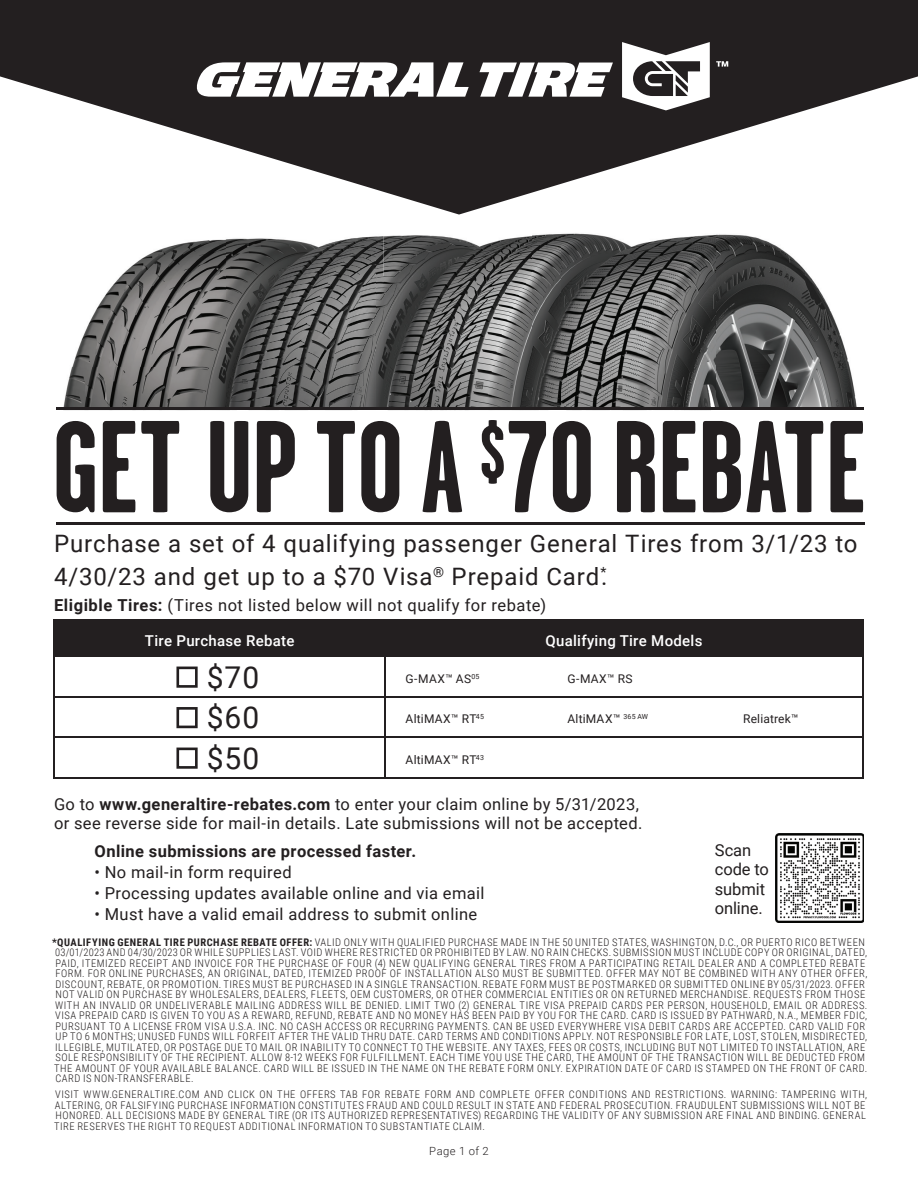
<style>
.page{position:relative;width:918px;height:1188px;background:#fff}
.page>*{position:absolute;margin:0;border:0;box-sizing:border-box;transform-origin:0 0}
.t1{font:700 130.5px "Garage Gothic";letter-spacing:-.005em;color:#231f20}
.t2{font:30px "Roboto";color:#231f20}
.t3{font:24px/33px "Roboto";letter-spacing:.035em;color:#231f20}
.t4{font:16.5px/19.8px "Roboto";letter-spacing:.02em;color:#231f20}
.t5{font:700 16.5px "Roboto";letter-spacing:.025em;color:#231f20}
.t6{font:16.5px/19.5px "Roboto";letter-spacing:-.005em;color:#231f20}
.t7{font:500 15px "Roboto";letter-spacing:.02em;color:#fff}
.t8{font:12px "Roboto";letter-spacing:.02em;color:#231f20}
.t9{font:300 11.25px "Roboto";letter-spacing:.04em;color:#231f20}
.t10{font:300 10.5px/10.5px "Roboto Condensed";letter-spacing:.05em;color:#231f20}
.s1{font-weight:700}
</style>
<div class="page">
<div style="left:55px;top:621px;width:807px;height:35px;background:#231f20"></div>
<hr style="left:53px;top:620px;width:332px;height:1px;background:#231f20">
<hr style="left:53px;top:621px;width:2px;height:35px;background:#231f20">
<hr style="left:385px;top:620px;width:158px;height:1px;background:#231f20">
<hr style="left:385px;top:621px;width:1px;height:35px;background:#231f20">
<hr style="left:543px;top:620px;width:187px;height:1px;background:#231f20">
<hr style="left:730px;top:620px;width:133px;height:1px;background:#231f20">
<hr style="left:53px;top:656px;width:332px;height:1px;background:#231f20">
<hr style="left:53px;top:657px;width:2px;height:39px;background:#231f20">
<hr style="left:385px;top:656px;width:158px;height:1px;background:#231f20">
<hr style="left:385px;top:657px;width:1px;height:39px;background:#231f20">
<hr style="left:543px;top:656px;width:187px;height:1px;background:#231f20">
<hr style="left:730px;top:656px;width:133px;height:1px;background:#231f20">
<hr style="left:53px;top:696px;width:332px;height:2px;background:#231f20">
<hr style="left:53px;top:698px;width:2px;height:38px;background:#231f20">
<hr style="left:385px;top:696px;width:158px;height:2px;background:#231f20">
<hr style="left:385px;top:698px;width:1px;height:38px;background:#231f20">
<hr style="left:543px;top:696px;width:187px;height:2px;background:#231f20">
<hr style="left:730px;top:696px;width:133px;height:2px;background:#231f20">
<hr style="left:53px;top:736px;width:332px;height:2px;background:#231f20">
<hr style="left:53px;top:738px;width:2px;height:39px;background:#231f20">
<hr style="left:385px;top:736px;width:158px;height:2px;background:#231f20">
<hr style="left:385px;top:738px;width:1px;height:39px;background:#231f20">
<hr style="left:543px;top:736px;width:187px;height:2px;background:#231f20">
<hr style="left:730px;top:736px;width:133px;height:2px;background:#231f20">
<hr style="left:53px;top:777px;width:332px;height:1px;background:#231f20">
<hr style="left:385px;top:777px;width:158px;height:1px;background:#231f20">
<hr style="left:543px;top:777px;width:187px;height:1px;background:#231f20">
<hr style="left:730px;top:777px;width:133px;height:1px;background:#231f20">
<hr style="left:862px;top:621px;width:1px;height:35px;background:#231f20">
<hr style="left:862px;top:657px;width:1px;height:39px;background:#231f20">
<hr style="left:862px;top:698px;width:1px;height:38px;background:#231f20">
<hr style="left:862px;top:738px;width:1px;height:39px;background:#231f20">
<svg style="left:176px;top:667px;width:22px;height:21px"></svg>
<svg style="left:176px;top:707px;width:22px;height:21px"></svg>
<svg style="left:176px;top:748px;width:22px;height:21px"></svg>
<img style="left:776px;top:834px;width:88px;height:88px">
<svg style="left:0;top:0;width:918px;height:215px;fill:#231f20"></svg>
<svg style="left:194px;top:62px;width:275px;height:35px"></svg>
<svg style="left:479px;top:63px;width:134px;height:34px"></svg>
<svg style="left:716px;top:61px;width:12px;height:6px"></svg>
<svg style="left:622px;top:42px;width:88px;height:68px"></svg>
<hr style="left:56px;top:522px;width:809px;height:2px;background:#231f20">
<img style="left:72px;top:239px;width:154px;height:128px">
<img style="left:61px;top:367px;width:165px;height:41px">
<img style="left:357px;top:236px;width:27px;height:40px">
<img style="left:375px;top:276px;width:9px;height:132px">
<img style="left:226px;top:238px;width:149px;height:170px">
<img style="left:561px;top:233px;width:23px;height:1px">
<img style="left:384px;top:235px;width:148px;height:173px">
<img style="left:532px;top:234px;width:329px;height:174px">
<hr style="left:56px;top:408px;width:808px;height:2px;background:#231f20">
<h1 class="t1" style="left:52px;top:398px;width:815px">GET UP TO A <sup>$</sup>70 REBATE</h1>
<h3 class="t3" style="left:54px;top:526px;width:805px">Purchase a set of 4 qualifying passenger General Tires from 3/1/23 to<br>4/30/23 and get up to a $70 Visa<sup>®</sup> Prepaid Card<sup>*</sup>.</h3>
<h3 class="t4" style="left:54px;top:595px;width:494px"><span class="s1">Eligible Tires:</span> (Tires not listed below will not qualify for rebate)</h3>
<h3 class="t7" style="left:145px;top:630px;width:151px">Tire Purchase Rebate</h3>
<h3 class="t7" style="left:545px;top:630px;width:159px">Qualifying Tire Models</h3>
<h2 class="t2" style="left:207px;top:656px;width:54px">$70</h2>
<p class="t8" style="left:406px;top:670px;width:75px">G-MAX™ AS<sup>05</sup></p>
<p class="t8" style="left:567px;top:670px;width:67px">G-MAX™ RS</p>
<h2 class="t2" style="left:207px;top:697px;width:54px">$60</h2>
<p class="t8" style="left:406px;top:711px;width:80px">AltiMAX™ RT<sup>45</sup></p>
<p class="t8" style="left:567px;top:711px;width:82px">AltiMAX™ <sup>365</sup> <sup>AW</sup></p>
<p class="t8" style="left:743px;top:711px;width:57px">Reliatrek™</p>
<h2 class="t2" style="left:207px;top:737px;width:54px">$50</h2>
<p class="t8" style="left:406px;top:751px;width:80px">AltiMAX™ RT<sup>43</sup></p>
<h3 class="t4" style="left:54px;top:793px;width:590px">Go to <span class="s1">www.generaltire-rebates.com</span> to enter your claim online by 5/31/2023, or see reverse side for mail-in details. Late submissions will not be accepted.</h3>
<h3 class="t5" style="left:95px;top:840px;width:323px">Online submissions are processed faster.</h3>
<h3 class="t4" style="left:95px;top:862px;width:199px">• No mail-in form required</h3>
<h3 class="t4" style="left:95px;top:883px;width:391px">• Processing updates available online and via email</h3>
<h3 class="t4" style="left:95px;top:904px;width:384px">• Must have a valid email address to submit online</h3>
<h3 class="t6" style="left:715px;top:840px;width:55px">Scan code to submit online.</h3>
<p class="t10" style="left:52px;top:936px;width:817px"><span class="s1">*QUALIFYING GENERAL TIRE PURCHASE REBATE OFFER:</span> VALID ONLY WITH QUALIFIED PURCHASE MADE IN THE 50 UNITED STATES, WASHINGTON, D.C., OR PUERTO RICO BETWEEN 03/01/2023 AND 04/30/2023 OR WHILE SUPPLIES LAST. VOID WHERE RESTRICTED OR PROHIBITED BY LAW. NO RAIN CHECKS. SUBMISSION MUST INCLUDE COPY OR ORIGINAL, DATED, PAID, ITEMIZED RECEIPT AND INVOICE FOR THE PURCHASE OF FOUR (4) NEW QUALIFYING GENERAL TIRES FROM A PARTICIPATING RETAIL DEALER AND A COMPLETED REBATE FORM. FOR ONLINE PURCHASES, AN ORIGINAL, DATED, ITEMIZED PROOF OF INSTALLATION ALSO MUST BE SUBMITTED. OFFER MAY NOT BE COMBINED WITH ANY OTHER OFFER, DISCOUNT, REBATE, OR PROMOTION. TIRES MUST BE PURCHASED IN A SINGLE TRANSACTION. REBATE FORM MUST BE POSTMARKED OR SUBMITTED ONLINE BY 05/31/2023. OFFER NOT VALID ON PURCHASE BY WHOLESALERS, DEALERS, FLEETS, OEM CUSTOMERS, OR OTHER COMMERCIAL ENTITIES OR ON RETURNED MERCHANDISE. REQUESTS FROM THOSE WITH AN INVALID OR UNDELIVERABLE MAILING ADDRESS WILL BE DENIED. LIMIT TWO (2) GENERAL TIRE VISA PREPAID CARDS PER PERSON, HOUSEHOLD, EMAIL OR ADDRESS.<br>VISA PREPAID CARD IS GIVEN TO YOU AS A REWARD, REFUND, REBATE AND NO MONEY HAS BEEN PAID BY YOU FOR THE CARD. CARD IS ISSUED BY PATHWARD, N.A., MEMBER FDIC, PURSUANT TO A LICENSE FROM VISA U.S.A. INC. NO CASH ACCESS OR RECURRING PAYMENTS. CAN BE USED EVERYWHERE VISA DEBIT CARDS ARE ACCEPTED. CARD VALID FOR UP TO 6 MONTHS; UNUSED FUNDS WILL FORFEIT AFTER THE VALID THRU DATE. CARD TERMS AND CONDITIONS APPLY. NOT RESPONSIBLE FOR LATE, LOST, STOLEN, MISDIRECTED, ILLEGIBLE, MUTILATED, OR POSTAGE DUE TO MAIL OR INABILITY TO CONNECT TO THE WEBSITE. ANY TAXES, FEES OR COSTS, INCLUDING BUT NOT LIMITED TO INSTALLATION, ARE SOLE RESPONSIBILITY OF THE RECIPIENT. ALLOW 8-12 WEEKS FOR FULFILLMENT. EACH TIME YOU USE THE CARD, THE AMOUNT OF THE TRANSACTION WILL BE DEDUCTED FROM THE AMOUNT OF YOUR AVAILABLE BALANCE. CARD WILL BE ISSUED IN THE NAME ON THE REBATE FORM ONLY. EXPIRATION DATE OF CARD IS STAMPED ON THE FRONT OF CARD.<br>CARD IS NON-TRANSFERABLE.</p>
<p class="t10" style="left:54px;top:1089px;width:815px">VISIT WWW.GENERALTIRE.COM AND CLICK ON THE OFFERS TAB FOR REBATE FORM AND COMPLETE OFFER CONDITIONS AND RESTRICTIONS. WARNING: TAMPERING WITH, ALTERING, OR FALSIFYING PURCHASE INFORMATION CONSTITUTES FRAUD AND COULD RESULT IN STATE AND FEDERAL PROSECUTION. FRAUDULENT SUBMISSIONS WILL NOT BE HONORED. ALL DECISIONS MADE BY GENERAL TIRE (OR ITS AUTHORIZED REPRESENTATIVES) REGARDING THE VALIDITY OF ANY SUBMISSION ARE FINAL AND BINDING. GENERAL TIRE RESERVES THE RIGHT TO REQUEST ADDITIONAL INFORMATION TO SUBSTANTIATE CLAIM.</p>
<p class="t9" style="left:429px;top:1143px;width:61px">Page 1 of 2</p>
</div>
